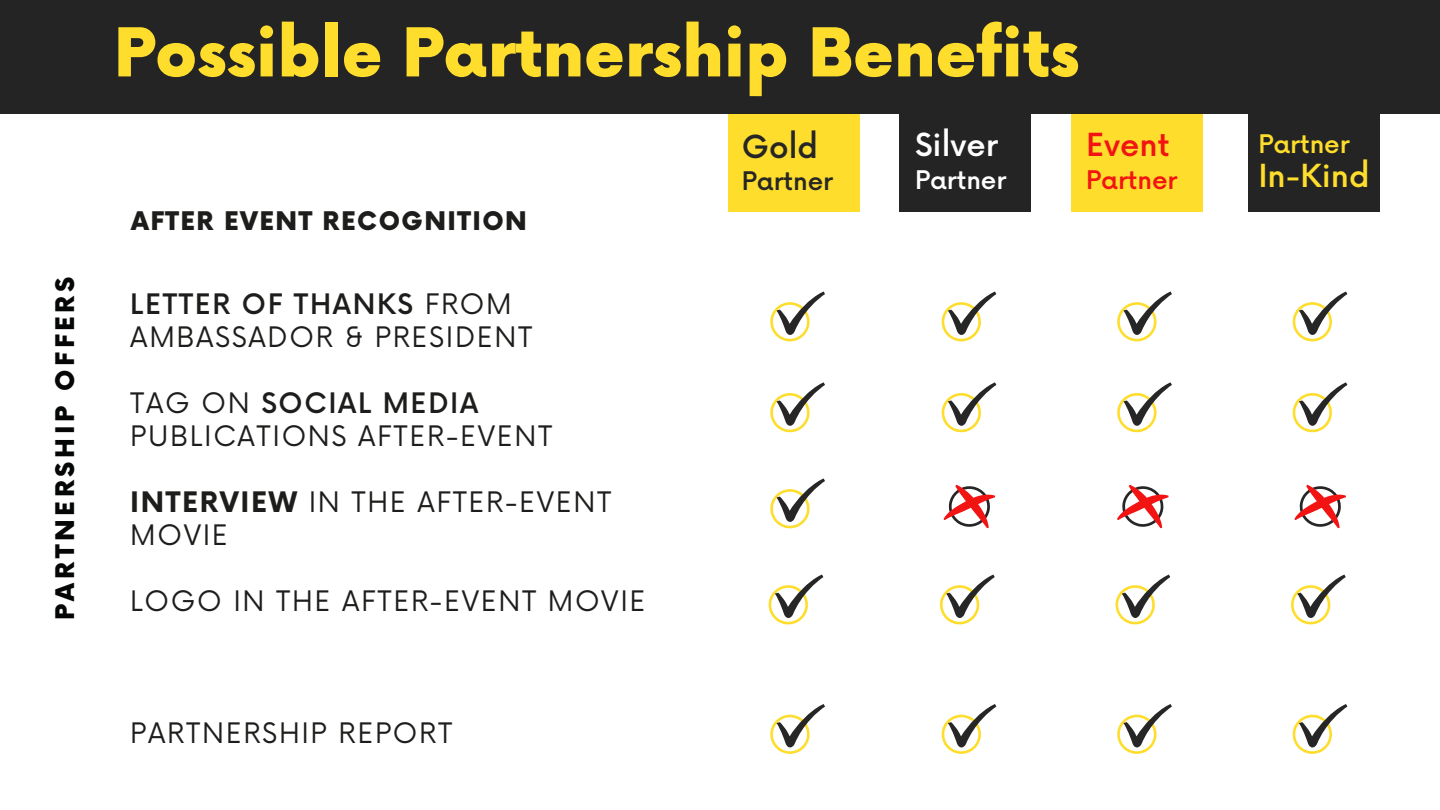
<style>
.page{position:relative;width:1440px;height:810px;background:#fff}
.page>*{position:absolute;margin:0;border:0;box-sizing:border-box;transform-origin:0 0}
.t1{font:900 65.6px "Now";color:#fedd2c}
.t2{font:500 31px "Now";color:#fedd2c}
.t3{font:500 31px "Now";color:#fff}
.t4{font:500 31px "Now";color:#f21313}
.t5{font:500 31px "Now";color:#262626}
.t6{font:27.5px/33px "Now";letter-spacing:.06em;color:#1d1d1b}
.t7{font:900 25px "Now";letter-spacing:.06em;color:#1d1d1b}
.t8{font:900 25px "Now";letter-spacing:.15em;color:#050707}
.t9{font:500 25px "Now";color:#262626}
.t10{font:500 25px "Now";color:#fff}
.t11{font:500 25px "Now";color:#f21313}
.t12{font:500 25px "Now";color:#fedd2c}
.s1{font-weight:500}
.s2{font-weight:700}
</style>
<div class="page">
<svg style="left:770px;top:291px;width:55px;height:50px"></svg>
<svg style="left:942px;top:291px;width:54px;height:50px"></svg>
<svg style="left:1117px;top:291px;width:55px;height:50px"></svg>
<svg style="left:1293px;top:291px;width:54px;height:50px"></svg>
<svg style="left:770px;top:382px;width:55px;height:50px"></svg>
<svg style="left:942px;top:382px;width:54px;height:50px"></svg>
<svg style="left:1117px;top:382px;width:55px;height:50px"></svg>
<svg style="left:1293px;top:382px;width:54px;height:50px"></svg>
<svg style="left:770px;top:478px;width:55px;height:50px"></svg>
<svg style="left:769px;top:575px;width:54px;height:49px"></svg>
<svg style="left:940px;top:575px;width:55px;height:49px"></svg>
<svg style="left:1116px;top:575px;width:54px;height:49px"></svg>
<svg style="left:1291px;top:575px;width:55px;height:49px"></svg>
<div style="left:728px;top:0;width:132px;height:211px;background:#fedd2c"></div>
<div style="left:899px;top:0;width:132px;height:211px;background:#242424"></div>
<div style="left:1071px;top:0;width:132px;height:211px;background:#fedd2c"></div>
<div style="left:1248px;top:0;width:132px;height:211px;background:#242424"></div>
<div style="left:0;top:0;width:1440px;height:114px;background:#242424"></div>
<svg style="left:1294px;top:485px;width:52px;height:43px"></svg>
<svg style="left:1117px;top:485px;width:52px;height:43px"></svg>
<svg style="left:943px;top:485px;width:52px;height:43px"></svg>
<svg style="left:770px;top:704px;width:55px;height:50px"></svg>
<svg style="left:942px;top:704px;width:54px;height:50px"></svg>
<svg style="left:1117px;top:704px;width:55px;height:50px"></svg>
<svg style="left:1293px;top:704px;width:54px;height:50px"></svg>
<p class="t8" style="left:52px;top:620px;width:345px;rotate:-90deg">PARTNERSHIP OFFERS</p>
<p class="t1" style="left:114px;top:17px;width:967px">Possible Partnership Benefits</p>
<p class="t7" style="left:131px;top:208px;width:397px">AFTER EVENT RECOGNITION</p>
<p class="t5" style="left:742px;top:130px;width:78px">Gold</p>
<p class="t9" style="left:742px;top:168px;width:93px">Partner</p>
<p class="t3" style="left:915px;top:128px;width:85px">Silver</p>
<p class="t10" style="left:915px;top:166px;width:93px">Partner</p>
<p class="t4" style="left:1086px;top:128px;width:85px">Event</p>
<p class="t11" style="left:1086px;top:166px;width:93px">Partner</p>
<p class="t6" style="left:130px;top:289px;width:404px"><span class="s1">LETTER OF THANKS</span> FROM<br>AMBASSADOR &amp; PRESIDENT</p>
<p class="t6" style="left:130px;top:388px;width:424px">TAG ON <span class="s1">SOCIAL MEDIA<br></span>PUBLICATIONS AFTER-EVENT</p>
<p class="t6" style="left:130px;top:487px;width:483px"><span class="s2">INTERVIEW</span> IN THE AFTER-EVENT<br>MOVIE</p>
<p class="t6" style="left:130px;top:586px;width:517px">LOGO IN THE AFTER-EVENT MOVIE</p>
<p class="t6" style="left:130px;top:718px;width:324px">PARTNERSHIP REPORT</p>
<p class="t12" style="left:1258px;top:130px;width:93px">Partner</p>
<p class="t2" style="left:1258px;top:159px;width:113px">In-Kind</p>
</div>
